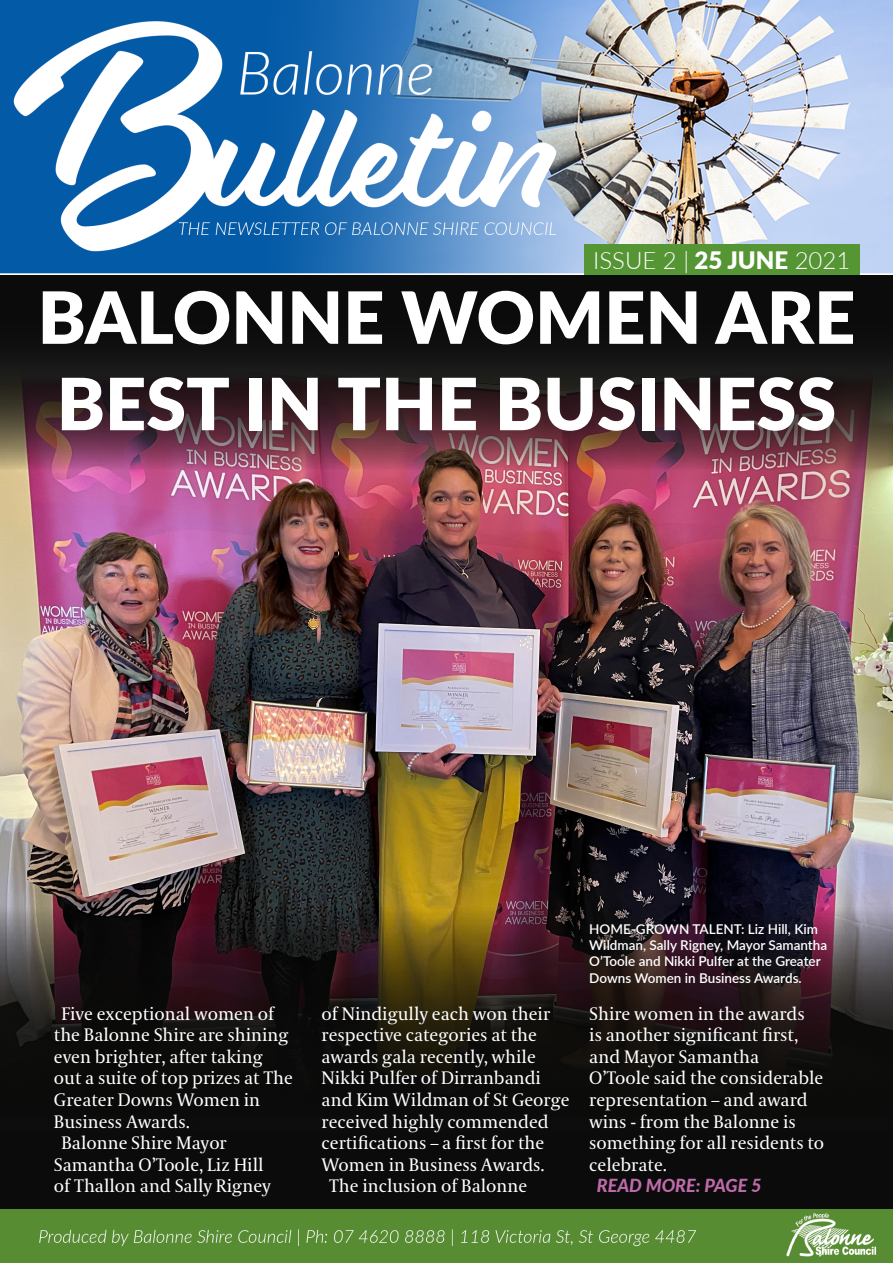
<style>
.page{position:relative;width:893px;height:1263px;background:#fff}
.page>*{position:absolute;margin:0;border:0;box-sizing:border-box;transform-origin:0 0}
.t1{font:900 72px/86.4px "Lato";color:#fff}
.t2{font:300 24px "Lato";color:#fff}
.t3{font:18px/21.6px "Coranto 2";color:#fff}
.t4{font:italic 800 18px "Lato";color:#bf6bab}
.t5{font:600 13.5px/16.2px "Lato";color:#fff}
.s1{font-weight:900}
</style>
<div class="page">
<img style="left:0;top:0;width:893px;height:1263px">
<div style="left:584px;top:244px;width:275px;height:31px;background:#559534"></div>
<img style="left:0;top:469px;width:893px;height:439px">
<svg style="left:0;top:275px;width:893px;height:194px;background:#2e1e21"></svg>
<svg style="left:0;top:908px;width:893px;height:301px;background:#1a1412"></svg>
<p class="t2" style="left:593px;top:244px;width:259px">ISSUE 2 | <span class="s1">25 JUNE</span> 2021</p>
<p class="t1" style="left:38px;top:271px;width:819px">BALONNE WOMEN ARE<br>BEST IN THE BUSINESS</p>
<p class="t3" style="left:54px;top:1003px;width:241px;text-indent:8px">Five exceptional women of the Balonne Shire are shining even brighter, after taking out a suite of top prizes at The<br>Greater Downs Women in<br>Business Awards.</p>
<p class="t3" style="left:54px;top:1133px;width:218px;text-indent:8px">Balonne Shire Mayor<br>Samantha O’Toole, Liz Hill of Thallon and Sally Rigney</p>
<p class="t3" style="left:322px;top:1003px;width:250px">of Nindigully each won their respective categories at the awards gala recently, while<br>Nikki Pulfer of Dirranbandi and Kim Wildman of St George received highly commended certifications – a first for the<br>Women in Business Awards.</p>
<p class="t3" style="left:329px;top:1176px;width:200px">The inclusion of Balonne</p>
<p class="t5" style="left:589px;top:920px;width:239px">HOME-GROWN TALENT: Liz Hill, Kim Wildman, Sally Rigney, Mayor Samantha O’Toole and Nikki Pulfer at the Greater Downs Women in Business Awards.</p>
<p class="t3" style="left:589px;top:1003px;width:236px">Shire women in the awards<br>is another significant first, and Mayor Samantha<br>O’Toole said the considerable representation – and award wins - from the Balonne is something for all residents to celebrate.</p>
<p class="t4" style="left:597px;top:1172px;width:166px">READ MORE: PAGE 5</p>
</div>
